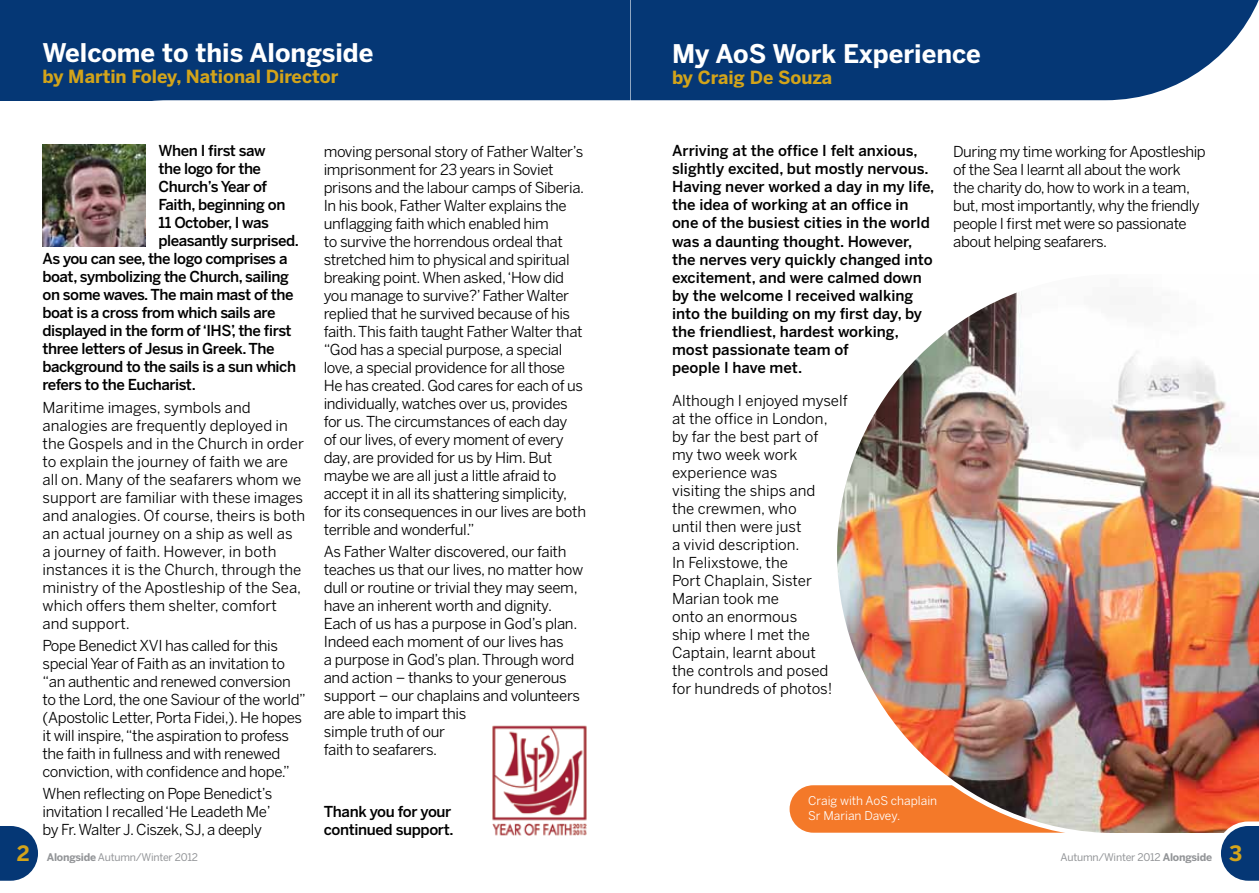
<style>
.page{position:relative;width:1259px;height:893px;background:#fff}
.page>*{position:absolute;margin:0;border:0;box-sizing:border-box;transform-origin:0 0}
.t1{font:700 25.5px "Benton Sans";color:#fff}
.t2{font:700 21px "Benton Sans";color:#d3a41a}
.t3{font:700 18px "Benton Sans";color:#d3a41a}
.t4{font:15px/18px "Benton Sans";letter-spacing:-.025em;color:#000}
.t5{font:15px/18px "Benton Sans";color:#000}
.t6{font:500 15px/18px "Benton Sans";color:#000}
.t7{font:500 15px/18px "Benton Sans";letter-spacing:-.025em;color:#000}
.t8{font:12px/15px "Benton Sans";color:#fff}
.t9{font:10.5px "Benton Sans";letter-spacing:-.02em;color:#939598}
.s1{font-weight:700}
</style>
<div class="page">
<svg style="left:789px;top:785px;width:41px;height:48px;background:#f58d49"></svg>
<div style="left:0;top:0;width:629px;height:101px;background:#053775"></div>
<svg style="left:630px;top:0;width:629px;height:100px;background:#16447e"></svg>
<img style="left:830px;top:291px;width:429px;height:542px">
<svg style="left:1214px;top:819px;width:45px;height:62px"></svg>
<svg style="left:0;top:826px;width:38px;height:55px;background:#2c568a"></svg>
<img style="left:492px;top:725px;width:95px;height:111px">
<img style="left:43px;top:145px;width:103px;height:102px">
<h1 class="t1" style="left:43px;top:38px;width:332px">Welcome to this Alongside</h1>
<p class="t3" style="left:43px;top:66px;width:297px">by Martin Foley, National Director</p>
<h1 class="t1" style="left:672px;top:38px;width:310px">My AoS Work Experience</h1>
<p class="t3" style="left:672px;top:66px;width:162px">by Craig De Souza</p>
<p class="t7" style="left:158px;top:142px;width:108px">When I first saw</p>
<p class="t7" style="left:158px;top:160px;width:104px">the logo for the</p>
<p class="t7" style="left:158px;top:178px;width:110px">Church’s Year of</p>
<p class="t7" style="left:158px;top:196px;width:128px">Faith, beginning on</p>
<p class="t7" style="left:158px;top:214px;width:112px">11 October, I was</p>
<p class="t7" style="left:158px;top:232px;width:142px">pleasantly surprised.</p>
<p class="t7" style="left:43px;top:250px;width:246px">As you can see, the logo comprises a</p>
<p class="t7" style="left:43px;top:268px;width:248px">boat, symbolizing the Church, sailing</p>
<p class="t7" style="left:43px;top:286px;width:252px">on some waves. The main mast of the</p>
<p class="t7" style="left:43px;top:304px;width:234px">boat is a cross from which sails are</p>
<p class="t7" style="left:43px;top:322px;width:251px">displayed in the form of ‘IHS’, the first</p>
<p class="t7" style="left:43px;top:340px;width:234px">three letters of Jesus in Greek. The</p>
<p class="t7" style="left:43px;top:358px;width:255px">background to the sails is a sun which</p>
<p class="t7" style="left:43px;top:376px;width:155px">refers to the Eucharist.</p>
<p class="t5" style="left:43px;top:398px;width:264px">Maritime images, symbols and analogies are frequently deployed in the Gospels and in the Church in order to explain the journey of faith we are all on. Many of the seafarers whom we support are familiar with these images and analogies. Of course, theirs is both an actual journey on a ship as well as<br>a journey of faith. However, in both instances it is the Church, through the ministry of the Apostleship of the Sea, which offers them shelter, comfort and support.</p>
<p class="t4" style="left:43px;top:636px;width:265px">Pope Benedict XVI has called for this special Year of Faith as an invitation to “an authentic and renewed conversion to the Lord, the one Saviour of the world” (Apostolic Letter, Porta Fidei,). He hopes it will inspire, “the aspiration to profess the faith in fullness and with renewed conviction, with confidence and hope.”</p>
<p class="t4" style="left:43px;top:784px;width:231px;text-align:justify">When reflecting on Pope Benedict’s invitation I recalled ‘He Leadeth Me’ by Fr. Walter J. Ciszek, SJ, a deeply</p>
<p class="t9" style="left:47px;top:850px;width:153px"><span class="s1">Alongside</span> Autumn/Winter 2012</p>
<p class="t9" style="left:1060px;top:850px;width:153px">Autumn/Winter 2012 <span class="s1">Alongside</span></p>
<p class="t6" style="left:672px;top:142px;width:264px">Arriving at the office I felt anxious, slightly excited, but mostly nervous.<br>Having never worked a day in my life, the idea of working at an office in one of the busiest cities in the world was a daunting thought. However, the nerves very quickly changed into excitement, and were calmed down by the welcome I received walking into the building on my first day, by the friendliest, hardest working, most passionate team of<br>people I have met.</p>
<p class="t5" style="left:672px;top:391px;width:177px">Although I enjoyed myself at the office in London, by far the best part of<br>my two week work experience was<br>visiting the ships and<br>the crewmen, who<br>until then were just<br>a vivid description.<br>In Felixstowe, the<br>Port Chaplain, Sister<br>Marian took me<br>onto an enormous<br>ship where I met the<br>Captain, learnt about<br>the controls and posed for hundreds of photos!</p>
<p class="t4" style="left:953px;top:142px;width:254px">During my time working for Apostleship of the Sea I learnt all about the work the charity do, how to work in a team, but, most importantly, why the friendly people I first met were so passionate about helping seafarers.</p>
<p class="t4" style="left:324px;top:142px;width:264px">moving personal story of Father Walter’s imprisonment for 23 years in Soviet prisons and the labour camps of Siberia.<br>In his book, Father Walter explains the unflagging faith which enabled him<br>to survive the horrendous ordeal that stretched him to physical and spiritual breaking point. When asked, ‘How did you manage to survive?’ Father Walter replied that he survived because of his faith. This faith taught Father Walter that “God has a special purpose, a special love, a special providence for all those He has created. God cares for each of us individually, watches over us, provides for us. The circumstances of each day<br>of our lives, of every moment of every day, are provided for us by Him. But maybe we are all just a little afraid to accept it in all its shattering simplicity, for its consequences in our lives are both terrible and wonderful.”</p>
<p class="t4" style="left:324px;top:542px;width:261px">As Father Walter discovered, our faith teaches us that our lives, no matter how dull or routine or trivial they may seem, have an inherent worth and dignity.<br>Each of us has a purpose in God’s plan.<br>Indeed each moment of our lives has<br>a purpose in God’s plan. Through word and action – thanks to your generous support – our chaplains and volunteers are able to impart this<br>simple truth of our<br>faith to seafarers.</p>
<p class="t8" style="left:808px;top:792px;width:130px">Craig with AoS chaplain<br>Sr Marian Davey.</p>
<p class="t7" style="left:324px;top:803px;width:131px">Thank you for your continued support.</p>
<h2 class="t2" style="left:17px;top:840px;width:14px">2</h2>
<h2 class="t2" style="left:1229px;top:840px;width:15px">3</h2>
</div>
